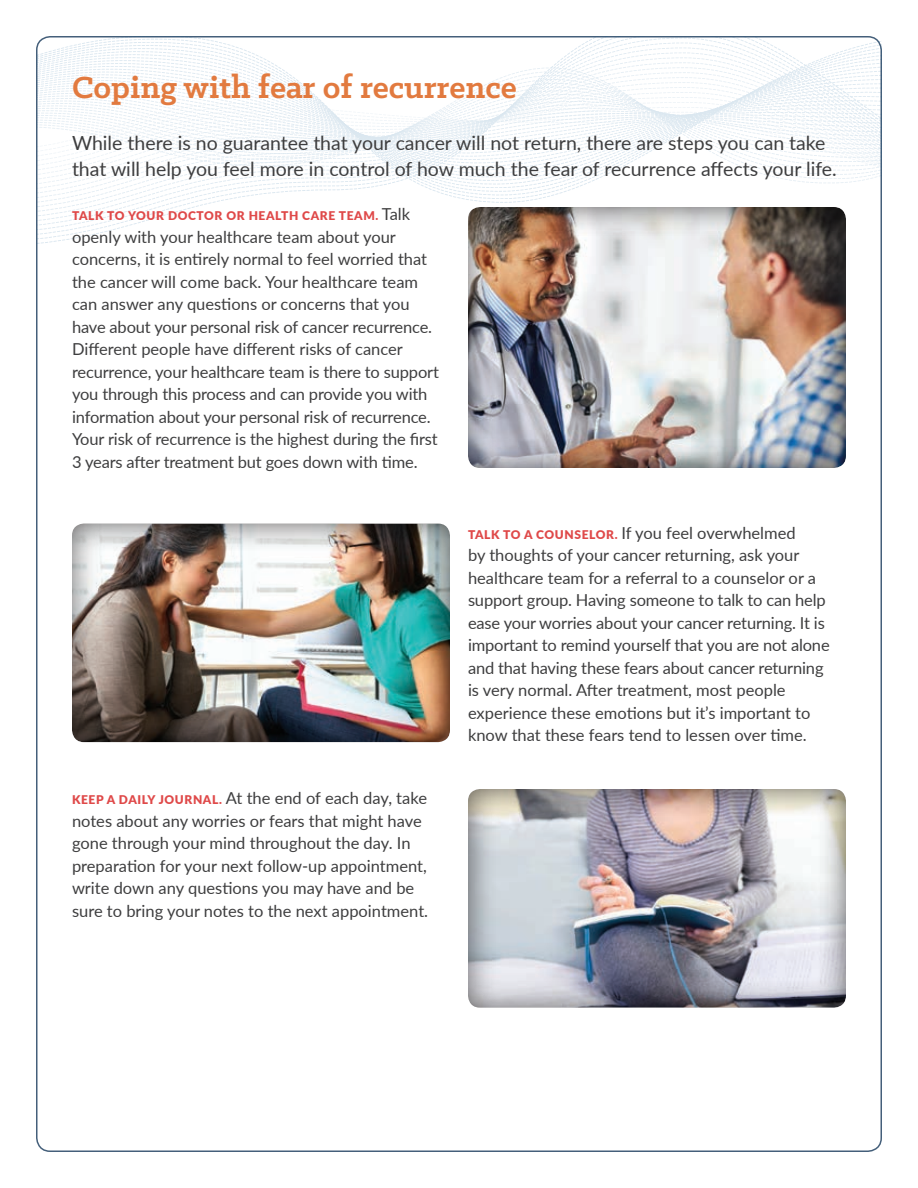
<style>
.page{position:relative;width:918px;height:1188px;background:#fff}
.page>*{position:absolute;margin:0;border:0;box-sizing:border-box;transform-origin:0 0}
.Major_head{font:700 34.5px "Klinic Slab";color:#e27a3f}
.Body{font:19.5px/25.5px "Lato";color:#3e3e3f}
.Outdent_body{font:16.5px/22.5px "Lato";letter-spacing:-.01em;color:#3e3e3f}
.Outdent_body-2{font:900 12px "Lato";letter-spacing:.05em;color:#df4949}
.s1{font-weight:400;font-size:16.5px;color:#3e3e3f}
.s2{font-weight:900;font-size:12px;color:#df4949}
</style>
<div class="page">
<svg style="left:38px;top:36px;width:844px;height:211px"></svg>
<div style="left:466px;top:204px;width:382px;height:264px;background:#231f20;opacity:.75"></div>
<div style="left:71px;top:523px;width:381px;height:222px;background:#231f20;opacity:.75"></div>
<div style="left:467px;top:788px;width:381px;height:222px;background:#231f20;opacity:.75"></div>
<p class="Major_head" style="left:72px;top:65px;width:446px">Coping with fear of recurrence</p>
<p class="Body" style="left:72px;top:130px;width:766px">While there is no guarantee that your cancer will not return, there are steps you can take that will help you feel more in control of how much the fear of recurrence affects your life.</p>
<p class="Outdent_body-2" style="left:72px;top:207px;width:340px">TALK TO YOUR DOCTOR OR HEALTH CARE TEAM. <span class="s1">Talk</span></p>
<p class="Outdent_body" style="left:72px;top:225px;width:368px">openly with your healthcare team about your concerns, it is entirely normal to feel worried that the cancer will come back. Your healthcare team can answer any questions or concerns that you have about your personal risk of cancer recurrence.<br>Different people have different risks of cancer recurrence, your healthcare team is there to support you through this process and can provide you with information about your personal risk of recurrence.<br>Your risk of recurrence is the highest during the first 3 years after treatment but goes down with time.</p>
<p class="Outdent_body" style="left:72px;top:786px;width:358px"><span class="s2">KEEP A DAILY JOURNAL.</span> At the end of each day, take notes about any worries or fears that might have gone through your mind throughout the day. In preparation for your next follow-up appointment, write down any questions you may have and be sure to bring your notes to the next appointment.</p>
<p class="Outdent_body" style="left:468px;top:521px;width:363px"><span class="s2">TALK TO A COUNSELOR.</span> If you feel overwhelmed<br>by thoughts of your cancer returning, ask your healthcare team for a referral to a counselor or a support group. Having someone to talk to can help ease your worries about your cancer returning. It is important to remind yourself that you are not alone and that having these fears about cancer returning is very normal. After treatment, most people experience these emotions but it’s important to know that these fears tend to lessen over time.</p>
</div>
